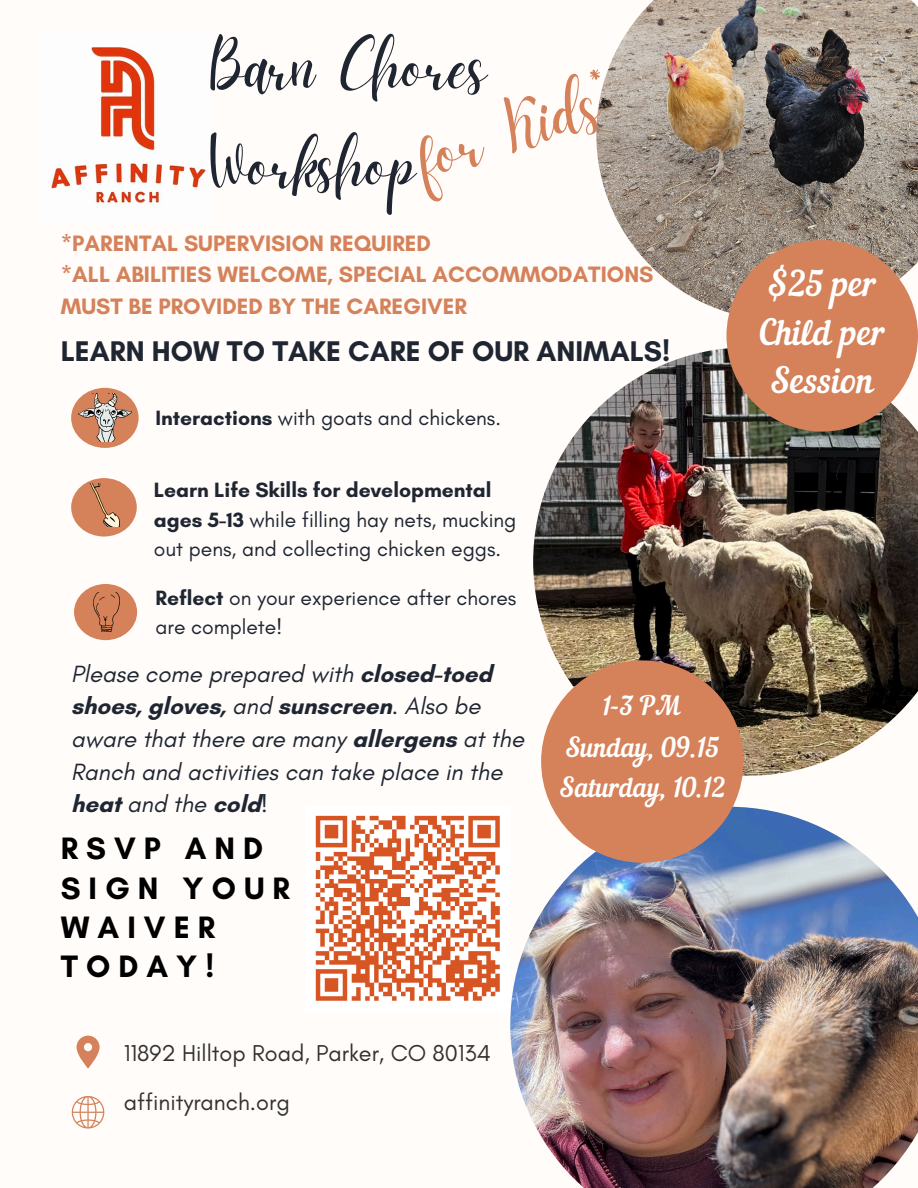
<style>
.page{position:relative;width:918px;height:1188px;background:#fffcfa}
.page>*{position:absolute;margin:0;border:0;box-sizing:border-box;transform-origin:0 0}
.t1{font:73.5px "Daydream";color:#d5825a}
.t2{font:70.65px/98.4px "Daydream";color:#1f2631}
.t3{font:35.25px/48.3px "Nautilus Pompilius";color:#fff;text-align:center}
.t4{font:700 31.5px/39.3px "Glacial Indifference";letter-spacing:.255em;color:#000}
.t5{font:700 28.95px "Glacial Indifference";color:#1f2631}
.t6{font:27.15px/39.8px "Nautilus Pompilius";color:#fff}
.t7{font:26.1px "Nautilus Pompilius";color:#fff}
.t8{font:italic 24px/32.7px "Glacial Indifference";color:#1f2631}
.t9{font:23.4px "Glacial Indifference";color:#323232}
.t10{font:700 22.65px/31.5px "Glacial Indifference";color:#d5825a}
.t11{font:21px/29.2px "Glacial Indifference";color:#1f2631}
.s1{font-weight:700}
.s2{font-weight:700;font-style:normal}
</style>
<div class="page">
<svg style="left:77px;top:1036px;width:22px;height:32px"></svg>
<img style="left:596px;top:0;width:322px;height:319px">
<img style="left:510px;top:807px;width:408px;height:381px">
<img style="left:533px;top:347px;width:385px;height:429px">
<div style="left:726px;top:240px;width:192px;height:192px;background:#d5825a;border-radius:50%"></div>
<svg style="left:71px;top:1096px;width:34px;height:33px"></svg>
<div style="left:71px;top:388px;width:68px;height:60px;background:#d5825a;border-radius:50%"></div>
<img style="left:79px;top:394px;width:52px;height:48px">
<div style="left:71px;top:478px;width:66px;height:59px;background:#d5825a;border-radius:50%"></div>
<div style="left:74px;top:584px;width:63px;height:56px;background:#d5825a;border-radius:50%"></div>
<img style="left:89px;top:483px;width:31px;height:43px">
<img style="left:93px;top:593px;width:26px;height:39px">
<div style="left:541px;top:660px;width:202px;height:203px;background:#d5825a;border-radius:50%"></div>
<img style="left:51px;top:47px;width:155px;height:156px">
<img style="left:315px;top:815px;width:185px;height:186px">
<p class="t2" style="left:210px;top:25px;width:278px">Barn Chores<br>Workshop</p>
<p class="t1" style="left:405px;top:119px;width:203px;rotate:-18deg">for Kids*</p>
<h3 class="t10" style="left:61px;top:227px;width:594px">*PARENTAL SUPERVISION REQUIRED<br>*ALL ABILITIES WELCOME, SPECIAL ACCOMMODATIONS<br>MUST BE PROVIDED BY THE CAREGIVER</h3>
<p class="t5" style="left:61px;top:334px;width:611px">LEARN HOW TO TAKE CARE OF OUR ANIMALS!</p>
<p class="t11" style="left:155px;top:403px;width:347px"><span class="s1">Interactions</span> with goats and chickens.</p>
<p class="t11" style="left:154px;top:475px;width:364px"><span class="s1">Learn Life Skills for developmental ages 5-13</span> while filling hay nets, mucking out pens, and collecting chicken eggs.</p>
<p class="t11" style="left:155px;top:583px;width:362px"><span class="s1">Reflect</span> on your experience after chores are complete!</p>
<p class="t8" style="left:71px;top:657px;width:454px">Please come prepared with <span class="s2">closed-toed shoes, gloves,</span> and <span class="s2">sunscreen</span>. Also be aware that there are many <span class="s2">allergens</span> at the Ranch and activities can take place in the <span class="s2">heat</span> and the <span class="s2">cold</span>!</p>
<h4 class="t4" style="left:61px;top:829px;width:231px">RSVP AND<br>SIGN YOUR<br>WAIVER<br>TODAY!</h4>
<h5 class="t9" style="left:124px;top:1038px;width:369px">11892 Hilltop Road, Parker, CO 80134</h5>
<p class="t9" style="left:124px;top:1088px;width:168px">affinityranch.org</p>
<p class="t7" style="left:603px;top:695px;width:79px">1-3 PM</p>
<p class="t6" style="left:560px;top:731px;width:167px">Sunday, 09.15<br>Saturday, 10.12</p>
<p class="t3" style="left:759px;top:263px;width:127px">$25 per<br>Child per<br>Session</p>
</div>
